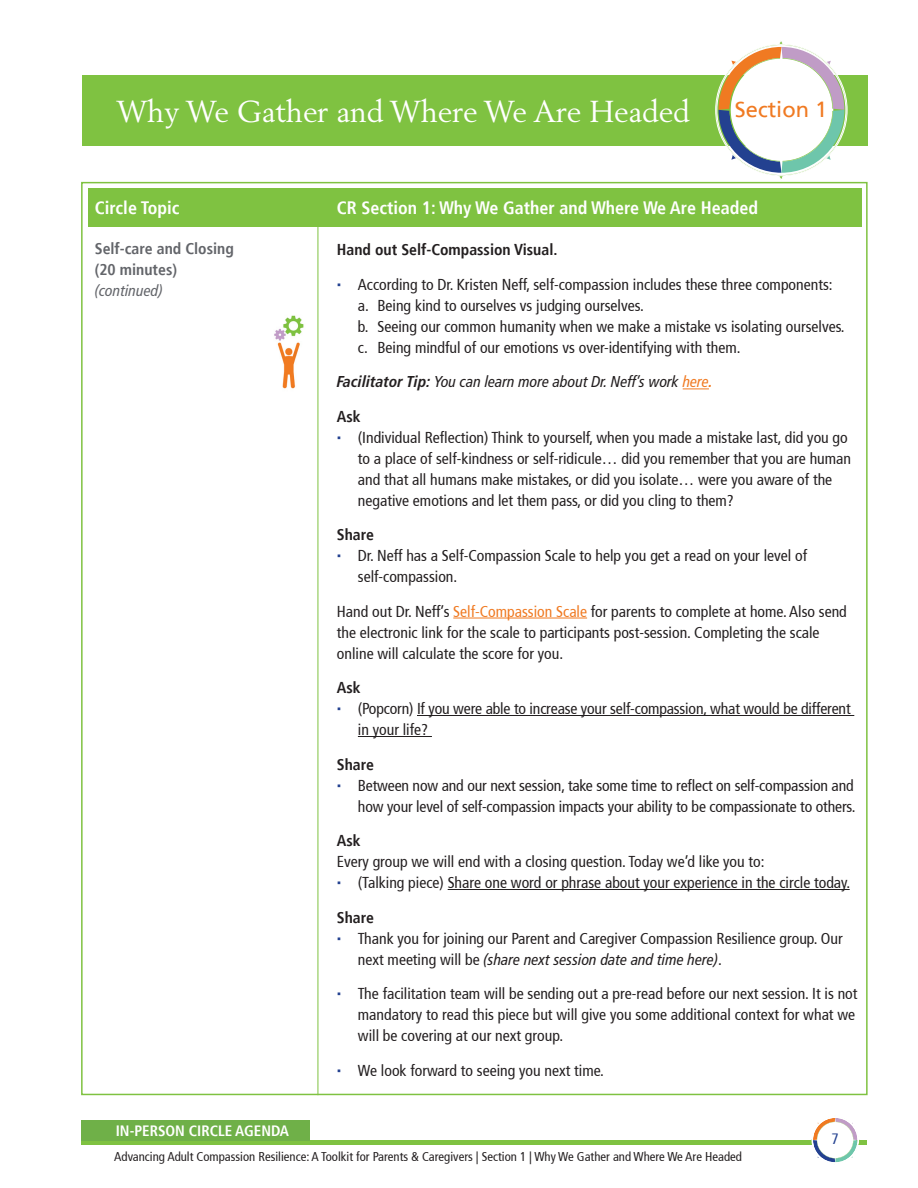
<style>
.page{position:relative;width:918px;height:1188px;background:#fff}
.page>*{position:absolute;margin:0;border:0;box-sizing:border-box;transform-origin:0 0}
.t1{font:30px "Berling";letter-spacing:-.005em;color:#fff}
.t2{font:21.9px "Frutiger";color:#f07a22}
.t3{font:700 condensed 18px "Frutiger";color:#fff}
.t4{font:condensed 15.75px/21px "Frutiger";color:#231f20}
.t5{font:700 condensed 15.75px "Frutiger";color:#231f20}
.t6{font:italic condensed 15.75px "Frutiger LT Pro";color:#231f20}
.t7{font:700 condensed 15.75px "Frutiger";color:#63656a}
.t8{font:italic condensed 15.75px "Frutiger LT Pro";color:#63656a}
.t9{font:700 condensed 15px "Frutiger";color:#fff}
.t10{font:condensed 15px "Frutiger";color:#234190}
.t11{font:condensed 12.75px "Frutiger";color:#231f20}
.s1{font-family:"Maurea Jci Lf ML";font-weight:500;font-stretch:normal;color:#234190}
.s2{font-weight:700}
.s3{color:#f07a22}
.s4{font-weight:700;color:#f07a22}
.s5{font-family:"Frutiger LT Pro";font-style:italic}
</style>
<div class="page">
<div style="left:82px;top:75px;width:786px;height:71px;background:#7fc241"></div>
<svg style="left:715px;top:41px;width:133px;height:138px"></svg>
<hr style="left:318px;top:199px;width:1px;height:896px;background:#7fc241">
<div style="left:88px;top:188px;width:774px;height:38px;background:#7fc241"></div>
<svg style="left:683px;top:389px;width:26px;height:1px"></svg>
<hr style="left:453px;top:618px;width:134px;height:1px;background:#f07a22">
<hr style="left:417px;top:715px;width:437px;height:1px;background:#231f20">
<hr style="left:358px;top:736px;width:74px;height:1px;background:#231f20">
<hr style="left:448px;top:889px;width:402px;height:1px;background:#231f20">
<img style="left:274px;top:315px;width:30px;height:74px">
<hr style="left:82px;top:1140px;width:785px;height:4px;background:#7fc241">
<svg style="left:810px;top:1118px;width:50px;height:44px"></svg>
<div style="left:81px;top:1120px;width:229px;height:20px;background:#6fb048"></div>
<p class="t1" style="left:116px;top:93px;width:575px">Why We Gather and Where We Are Headed</p>
<p class="t2" style="left:735px;top:99px;width:94px">Section 1</p>
<p class="t3" style="left:95px;top:200px;width:86px">Circle Topic</p>
<p class="t3" style="left:337px;top:200px;width:423px">CR Section 1: Why We Gather and Where We Are Headed</p>
<p class="t5" style="left:337px;top:243px;width:222px">Hand out Self-Compassion Visual.</p>
<p class="t4" style="left:337px;top:275px;width:497px"><span class="s1">•</span> According to Dr. Kristen Neff, self-compassion includes these three components:</p>
<p class="t4" style="left:358px;top:296px;width:287px">a. Being kind to ourselves vs judging ourselves.</p>
<p class="t4" style="left:358px;top:317px;width:488px">b. Seeing our common humanity when we make a mistake vs isolating ourselves.</p>
<p class="t4" style="left:358px;top:338px;width:384px">c. Being mindful of our emotions vs over-identifying with them.</p>
<p class="t6" style="left:337px;top:373px;width:378px"><span class="s2">Facilitator Tip:</span> You can learn more about Dr. Neff’s work <span class="s3">here</span><span class="s4">.</span></p>
<p class="t5" style="left:337px;top:409px;width:25px">Ask</p>
<p class="t4" style="left:358px;top:428px;width:495px;text-indent:-21px"><span class="s1">•</span> (Individual Reflection) Think to yourself, when you made a mistake last, did you go to a place of self-kindness or self-ridicule… did you remember that you are human and that all humans make mistakes, or did you isolate… were you aware of the negative emotions and let them pass, or did you cling to them?</p>
<p class="t5" style="left:337px;top:528px;width:39px">Share</p>
<p class="t4" style="left:358px;top:547px;width:451px;text-indent:-21px"><span class="s1">•</span> Dr. Neff has a Self-Compassion Scale to help you get a read on your level of self-compassion.</p>
<p class="t4" style="left:337px;top:602px;width:511px">Hand out Dr. Neff’s <span class="s3">Self-Compassion Scale</span> for parents to complete at home. Also send the electronic link for the scale to participants post-session. Completing the scale online will calculate the score for you.</p>
<p class="t5" style="left:337px;top:681px;width:25px">Ask</p>
<p class="t4" style="left:358px;top:700px;width:494px;text-indent:-21px"><span class="s1">•</span> (Popcorn) If you were able to increase your self-compassion, what would be different in your life?</p>
<p class="t5" style="left:337px;top:757px;width:39px">Share</p>
<p class="t4" style="left:337px;top:776px;width:520px;text-align:right"><span class="s1">•</span> Between now and our next session, take some time to reflect on self-compassion and how your level of self-compassion impacts your ability to be compassionate to others.</p>
<p class="t5" style="left:337px;top:834px;width:25px">Ask</p>
<p class="t4" style="left:337px;top:853px;width:429px">Every group we will end with a closing question. Today we’d like you to:</p>
<p class="t4" style="left:337px;top:874px;width:515px"><span class="s1">•</span> (Talking piece) Share one word or phrase about your experience in the circle today.</p>
<p class="t5" style="left:337px;top:910px;width:39px">Share</p>
<p class="t4" style="left:358px;top:929px;width:486px;text-indent:-21px"><span class="s1">•</span> Thank you for joining our Parent and Caregiver Compassion Resilience group. Our next meeting will be <span class="s5">(share next session date and time here)</span>.</p>
<p class="t4" style="left:358px;top:985px;width:501px;text-indent:-21px"><span class="s1">•</span> The facilitation team will be sending out a pre-read before our next session. It is not mandatory to read this piece but will give you some additional context for what we will be covering at our next group.</p>
<p class="t4" style="left:337px;top:1061px;width:269px"><span class="s1">•</span> We look forward to seeing you next time.</p>
<p class="t7" style="left:95px;top:241px;width:141px">Self-care and Closing</p>
<p class="t7" style="left:95px;top:262px;width:84px">(20 minutes)</p>
<p class="t8" style="left:95px;top:281px;width:69px">(continued)</p>
<p class="t9" style="left:116px;top:1124px;width:175px">IN-PERSON CIRCLE AGENDA</p>
<p class="t11" style="left:114px;top:1151px;width:629px">Advancing Adult Compassion Resilience: A Toolkit for Parents &amp; Caregivers | Section 1 | Why We Gather and Where We Are Headed</p>
<p class="t10" style="left:832px;top:1132px;width:9px">7</p>
</div>
